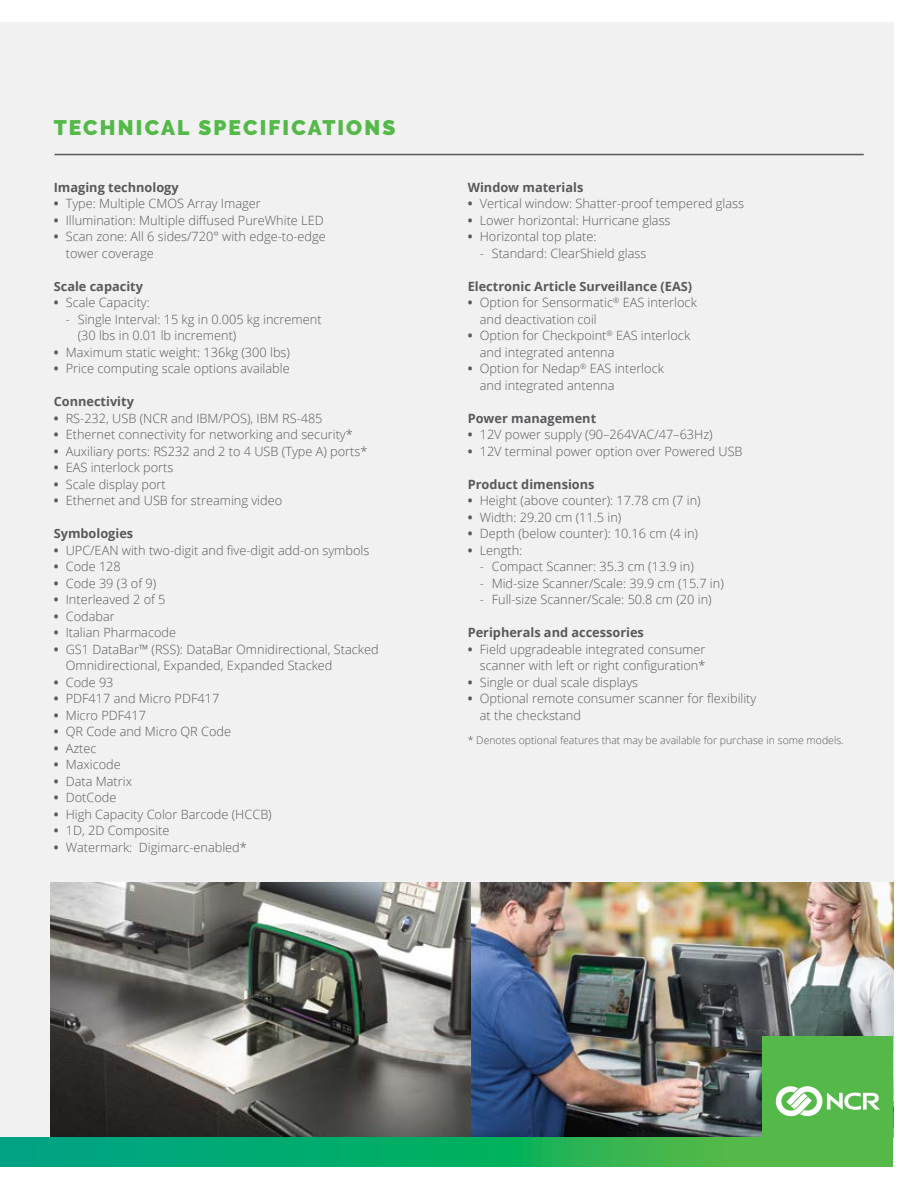
<style>
.page{position:relative;width:918px;height:1188px;background:#fff}
.page>*{position:absolute;margin:0;border:0;box-sizing:border-box;transform-origin:0 0}
.t1{font:900 21px "Raleway";letter-spacing:.1em;color:#54b948}
.t2{font:300 12.75px/16.5px "Open Sans";color:#58595b}
.t3{font:700 12.75px "Open Sans";color:#58595b}
.t4{font:300 10.5px "Open Sans";color:#58595b}
.s1{font-weight:700}
</style>
<div class="page">
<div style="left:0;top:22px;width:893px;height:1144px;background:#f1f1f2"></div>
<img style="left:51px;top:882px;width:842px;height:255px">
<hr style="left:55px;top:154px;width:809px;height:1px;background:#58595b">
<svg style="left:0;top:1137px;width:763px;height:29px"></svg>
<div style="left:763px;top:1036px;width:130px;height:130px;background:#54b948"></div>
<svg style="left:776px;top:1086px;width:104px;height:30px"></svg>
<h1 class="t1" style="left:54px;top:116px;width:343px">TECHNICAL SPECIFICATIONS</h1>
<p class="t3" style="left:54px;top:178px;width:126px">Imaging technology</p>
<p class="t2" style="left:54px;top:195px;width:209px"><span class="s1">•</span> Type: Multiple CMOS Array Imager</p>
<p class="t2" style="left:54px;top:212px;width:272px"><span class="s1">•</span> Illumination: Multiple diffused PureWhite LED</p>
<p class="t2" style="left:66px;top:228px;width:262px;text-indent:-12px"><span class="s1">•</span> Scan zone: All 6 sides/720° with edge-to-edge tower coverage</p>
<p class="t3" style="left:54px;top:277px;width:91px">Scale capacity</p>
<p class="t2" style="left:54px;top:294px;width:98px"><span class="s1">•</span> Scale Capacity:</p>
<p class="t2" style="left:78px;top:311px;width:245px;text-indent:-12px">- Single Interval: 15 kg in 0.005 kg increment (30 lbs in 0.01 lb increment)</p>
<p class="t2" style="left:54px;top:344px;width:238px"><span class="s1">•</span> Maximum static weight: 136kg (300 lbs)</p>
<p class="t2" style="left:54px;top:360px;width:237px"><span class="s1">•</span> Price computing scale options available</p>
<p class="t3" style="left:54px;top:393px;width:82px">Connectivity</p>
<p class="t2" style="left:54px;top:410px;width:270px"><span class="s1">•</span> RS-232, USB (NCR and IBM/POS), IBM RS-485</p>
<p class="t2" style="left:54px;top:426px;width:301px"><span class="s1">•</span> Ethernet connectivity for networking and security*</p>
<p class="t2" style="left:54px;top:443px;width:315px"><span class="s1">•</span> Auxiliary ports: RS232 and 2 to 4 USB (Type A) ports*</p>
<p class="t2" style="left:54px;top:459px;width:121px"><span class="s1">•</span> EAS interlock ports</p>
<p class="t2" style="left:54px;top:476px;width:114px"><span class="s1">•</span> Scale display port</p>
<p class="t2" style="left:54px;top:492px;width:230px"><span class="s1">•</span> Ethernet and USB for streaming video</p>
<p class="t3" style="left:54px;top:525px;width:81px">Symbologies</p>
<p class="t2" style="left:54px;top:542px;width:317px"><span class="s1">•</span> UPC/EAN with two-digit and five-digit add-on symbols</p>
<p class="t2" style="left:54px;top:558px;width:69px"><span class="s1">•</span> Code 128</p>
<p class="t2" style="left:54px;top:575px;width:104px"><span class="s1">•</span> Code 39 (3 of 9)</p>
<p class="t2" style="left:54px;top:591px;width:113px"><span class="s1">•</span> Interleaved 2 of 5</p>
<p class="t2" style="left:54px;top:608px;width:63px"><span class="s1">•</span> Codabar</p>
<p class="t2" style="left:54px;top:624px;width:124px"><span class="s1">•</span> Italian Pharmacode</p>
<p class="t2" style="left:66px;top:641px;width:314px;text-indent:-12px"><span class="s1">•</span> GS1 DataBar™ (RSS): DataBar Omnidirectional, Stacked<br>Omnidirectional, Expanded, Expanded Stacked</p>
<p class="t2" style="left:54px;top:674px;width:61px"><span class="s1">•</span> Code 93</p>
<p class="t2" style="left:54px;top:690px;width:167px"><span class="s1">•</span> PDF417 and Micro PDF417</p>
<p class="t2" style="left:54px;top:707px;width:94px"><span class="s1">•</span> Micro PDF417</p>
<p class="t2" style="left:54px;top:723px;width:179px"><span class="s1">•</span> QR Code and Micro QR Code</p>
<p class="t2" style="left:54px;top:740px;width:44px"><span class="s1">•</span> Aztec</p>
<p class="t2" style="left:54px;top:756px;width:69px"><span class="s1">•</span> Maxicode</p>
<p class="t2" style="left:54px;top:773px;width:80px"><span class="s1">•</span> Data Matrix</p>
<p class="t2" style="left:54px;top:789px;width:64px"><span class="s1">•</span> DotCode</p>
<p class="t2" style="left:54px;top:806px;width:220px"><span class="s1">•</span> High Capacity Color Barcode (HCCB)</p>
<p class="t2" style="left:54px;top:822px;width:117px"><span class="s1">•</span> 1D, 2D Composite</p>
<p class="t2" style="left:54px;top:838px;width:195px"><span class="s1">•</span> Watermark: Digimarc-enabled*</p>
<p class="t3" style="left:468px;top:178px;width:117px">Window materials</p>
<p class="t2" style="left:468px;top:195px;width:278px"><span class="s1">•</span> Vertical window: Shatter-proof tempered glass</p>
<p class="t2" style="left:468px;top:211px;width:204px"><span class="s1">•</span> Lower horizontal: Hurricane glass</p>
<p class="t2" style="left:468px;top:228px;width:130px"><span class="s1">•</span> Horizontal top plate:</p>
<p class="t2" style="left:480px;top:244px;width:168px">- Standard: ClearShield glass</p>
<p class="t3" style="left:468px;top:277px;width:226px">Electronic Article Surveillance (EAS)</p>
<p class="t2" style="left:480px;top:294px;width:219px;text-indent:-12px"><span class="s1">•</span> Option for Sensormatic<sup>®</sup> EAS interlock and deactivation coil</p>
<p class="t2" style="left:480px;top:327px;width:212px;text-indent:-12px"><span class="s1">•</span> Option for Checkpoint<sup>®</sup> EAS interlock and integrated antenna</p>
<p class="t2" style="left:480px;top:360px;width:186px;text-indent:-12px"><span class="s1">•</span> Option for Nedap<sup>®</sup> EAS interlock and integrated antenna</p>
<p class="t3" style="left:468px;top:409px;width:130px">Power management</p>
<p class="t2" style="left:468px;top:426px;width:246px"><span class="s1">•</span> 12V power supply (90–264VAC/47–63Hz)</p>
<p class="t2" style="left:468px;top:443px;width:276px"><span class="s1">•</span> 12V terminal power option over Powered USB</p>
<p class="t3" style="left:468px;top:475px;width:128px">Product dimensions</p>
<p class="t2" style="left:468px;top:492px;width:234px"><span class="s1">•</span> Height (above counter): 17.78 cm (7 in)</p>
<p class="t2" style="left:468px;top:509px;width:155px"><span class="s1">•</span> Width: 29.20 cm (11.5 in)</p>
<p class="t2" style="left:468px;top:525px;width:232px"><span class="s1">•</span> Depth (below counter): 10.16 cm (4 in)</p>
<p class="t2" style="left:468px;top:542px;width:56px"><span class="s1">•</span> Length:</p>
<p class="t2" style="left:480px;top:558px;width:216px">- Compact Scanner: 35.3 cm (13.9 in)</p>
<p class="t2" style="left:480px;top:575px;width:246px">- Mid-size Scanner/Scale: 39.9 cm (15.7 in)</p>
<p class="t2" style="left:480px;top:591px;width:233px">- Full-size Scanner/Scale: 50.8 cm (20 in)</p>
<p class="t3" style="left:468px;top:624px;width:178px">Peripherals and accessories</p>
<p class="t2" style="left:468px;top:641px;width:239px;text-align:right"><span class="s1">•</span> Field upgradeable integrated consumer scanner with left or right configuration*</p>
<p class="t2" style="left:468px;top:674px;width:172px"><span class="s1">•</span> Single or dual scale displays</p>
<p class="t2" style="left:480px;top:690px;width:278px;text-indent:-12px"><span class="s1">•</span> Optional remote consumer scanner for flexibility at the checkstand</p>
<p class="t4" style="left:468px;top:733px;width:378px">* Denotes optional features that may be available for purchase in some models.</p>
</div>
